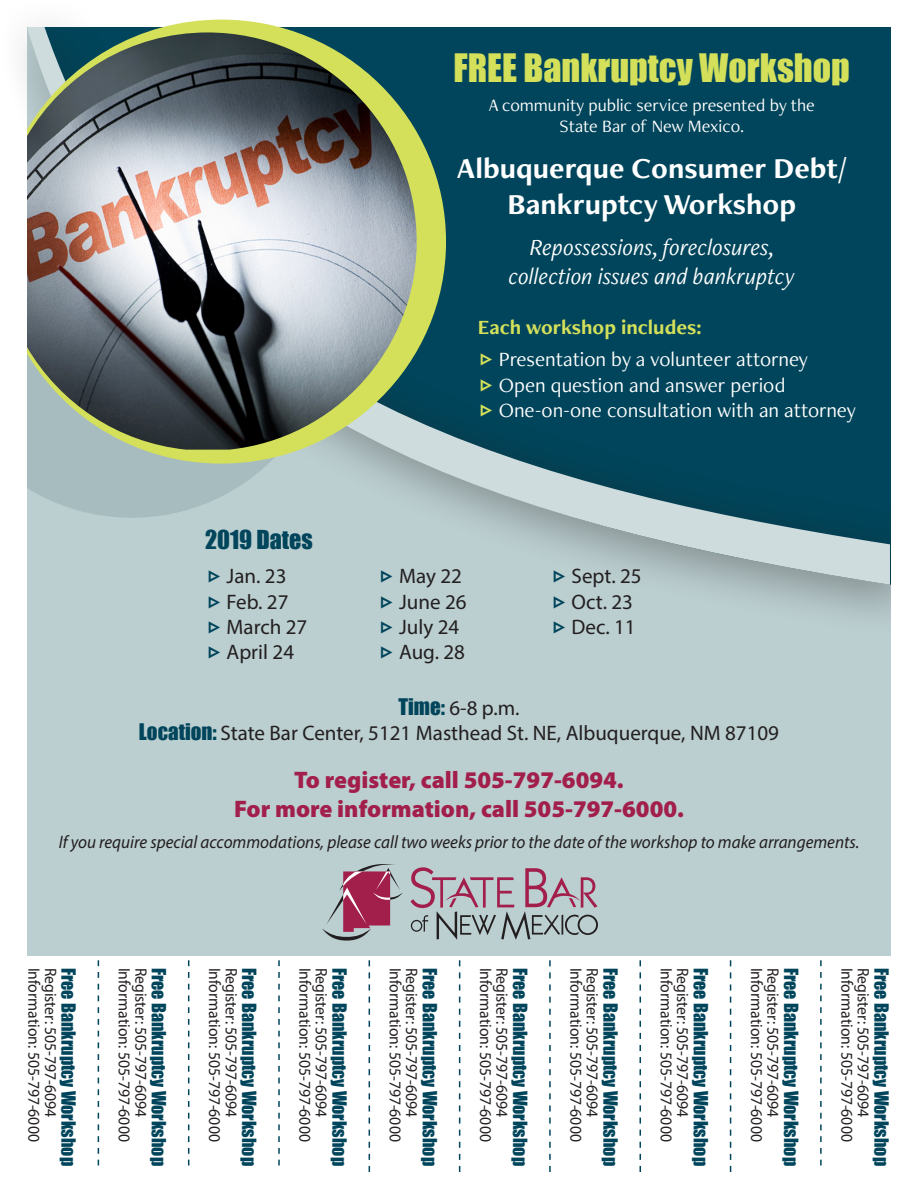
<style>
.page{position:relative;width:918px;height:1188px;background:#fff}
.page>*{position:absolute;margin:0;border:0;box-sizing:border-box;transform-origin:0 0}
.t1{font:36px "Impact";color:#d4e05a}
.t2{font:700 30px "Freight Neo Pro";color:#fff}
.t3{font:900 24px "Myriad Pro";color:#a21e4b}
.t4{font:italic 24px "Freight Neo Pro";color:#fff}
.t5{font:24px "Impact";color:#00455b}
.t6{font:21px "Myriad Pro";color:#231f20}
.t7{font:21px "Freight Neo Pro";color:#fff}
.t8{font:700 21px "Freight Neo Pro";color:#d4e05a}
.t9{font:18px "Impact";color:#00455b}
.t10{font:italic 18px "Myriad Pro";color:#231f20;scale:.95 1}
.t11{font:18px "Freight Neo Pro";color:#fff}
.t12{font:16.5px "Myriad Pro";color:#231f20;scale:.95 1}
.s1{font-family:"Freight Neo Pro";color:#00455b}
.s2{color:#d4e05a}
.s3{font-family:"Impact";color:#00455b}
</style>
<div class="page">
<div style="left:27px;top:27px;width:864px;height:929px;background:#bbced0"></div>
<div style="left:0;top:0;width:918px;height:638px;background:#231f20;opacity:.45"></div>
<svg style="left:27px;top:27px;width:863px;height:558px;fill:#00455b"></svg>
<svg style="left:27px;top:20px;width:419px;height:444px"></svg>
<img style="left:27px;top:32px;width:390px;height:418px">
<div style="left:891px;top:436px;width:27px;height:225px;background:#fff"></div>
<svg style="left:820px;top:960px;width:2px;height:206px"></svg>
<svg style="left:98px;top:960px;width:1px;height:206px"></svg>
<svg style="left:459px;top:960px;width:1px;height:212px"></svg>
<svg style="left:640px;top:960px;width:1px;height:212px"></svg>
<svg style="left:278px;top:960px;width:2px;height:206px"></svg>
<svg style="left:730px;top:960px;width:1px;height:212px"></svg>
<svg style="left:369px;top:960px;width:1px;height:212px"></svg>
<svg style="left:549px;top:960px;width:2px;height:212px"></svg>
<svg style="left:188px;top:960px;width:1px;height:206px"></svg>
<svg style="left:322px;top:864px;width:81px;height:77px"></svg>
<svg style="left:411px;top:867px;width:187px;height:73px"></svg>
<p class="t1" style="left:454px;top:40px;width:398px">FREE Bankruptcy Workshop</p>
<p class="t11" style="left:489px;top:93px;width:328px">A community public service presented by the</p>
<p class="t11" style="left:560px;top:114px;width:186px">State Bar of New Mexico.</p>
<p class="t2" style="left:457px;top:148px;width:391px">Albuquerque Consumer Debt/</p>
<p class="t2" style="left:507px;top:184px;width:290px">Bankruptcy Workshop</p>
<p class="t4" style="left:530px;top:231px;width:246px">Repossessions, foreclosures,</p>
<p class="t4" style="left:509px;top:260px;width:288px">collection issues and bankruptcy</p>
<p class="t5" style="left:205px;top:520px;width:109px">2019 Dates</p>
<p class="t6" style="left:206px;top:563px;width:82px"><span class="s1">B</span> Jan. 23</p>
<p class="t6" style="left:206px;top:589px;width:84px"><span class="s1">B</span> Feb. 27</p>
<p class="t6" style="left:206px;top:614px;width:103px"><span class="s1">B</span> March 27</p>
<p class="t6" style="left:206px;top:639px;width:90px"><span class="s1">B</span> April 24</p>
<p class="t8" style="left:478px;top:313px;width:225px">Each workshop includes:</p>
<p class="t7" style="left:478px;top:345px;width:332px"><span class="s2">B</span> Presentation by a volunteer attorney</p>
<p class="t7" style="left:478px;top:370px;width:309px"><span class="s2">B</span> Open question and answer period</p>
<p class="t7" style="left:478px;top:396px;width:380px"><span class="s2">B</span> One-on-one consultation with an attorney</p>
<p class="t6" style="left:378px;top:563px;width:85px"><span class="s1">B</span> May 22</p>
<p class="t6" style="left:378px;top:589px;width:90px"><span class="s1">B</span> June 26</p>
<p class="t6" style="left:378px;top:614px;width:83px"><span class="s1">B</span> July 24</p>
<p class="t6" style="left:378px;top:639px;width:88px"><span class="s1">B</span> Aug. 28</p>
<p class="t6" style="left:551px;top:563px;width:93px"><span class="s1">B</span> Sept. 25</p>
<p class="t6" style="left:551px;top:589px;width:84px"><span class="s1">B</span> Oct. 23</p>
<p class="t6" style="left:551px;top:614px;width:86px"><span class="s1">B</span> Dec. 11</p>
<p class="t6" style="left:398px;top:695px;width:123px"><span class="s3">Time:</span> 6-8 p.m.</p>
<p class="t6" style="left:139px;top:720px;width:642px"><span class="s3">Location:</span> State Bar Center, 5121 Masthead St. NE, Albuquerque, NM 87109</p>
<p class="t3" style="left:294px;top:764px;width:331px">To register, call 505-797-6094.</p>
<p class="t3" style="left:234px;top:793px;width:451px">For more information, call 505-797-6000.</p>
<p class="t10" style="left:59px;top:831px;width:844px">If you require special accommodations, please call two weeks prior to the date of the workshop to make arrangements.</p>
<p class="t12" style="left:44px;top:968px;width:185px;rotate:90deg">Information: 505-797-6000</p>
<p class="t12" style="left:61px;top:968px;width:159px;rotate:90deg">Register: 505-797-6094</p>
<p class="t9" style="left:83px;top:968px;width:200px;rotate:90deg">Free Bankruptcy Workshop</p>
<p class="t12" style="left:135px;top:968px;width:185px;rotate:90deg">Information: 505-797-6000</p>
<p class="t12" style="left:151px;top:968px;width:159px;rotate:90deg">Register: 505-797-6094</p>
<p class="t9" style="left:173px;top:968px;width:200px;rotate:90deg">Free Bankruptcy Workshop</p>
<p class="t12" style="left:225px;top:968px;width:185px;rotate:90deg">Information: 505-797-6000</p>
<p class="t12" style="left:241px;top:968px;width:159px;rotate:90deg">Register: 505-797-6094</p>
<p class="t9" style="left:263px;top:968px;width:200px;rotate:90deg">Free Bankruptcy Workshop</p>
<p class="t12" style="left:315px;top:968px;width:185px;rotate:90deg">Information: 505-797-6000</p>
<p class="t12" style="left:332px;top:968px;width:159px;rotate:90deg">Register: 505-797-6094</p>
<p class="t9" style="left:354px;top:968px;width:200px;rotate:90deg">Free Bankruptcy Workshop</p>
<p class="t12" style="left:406px;top:968px;width:185px;rotate:90deg">Information: 505-797-6000</p>
<p class="t12" style="left:422px;top:968px;width:159px;rotate:90deg">Register: 505-797-6094</p>
<p class="t9" style="left:444px;top:968px;width:200px;rotate:90deg">Free Bankruptcy Workshop</p>
<p class="t12" style="left:496px;top:968px;width:185px;rotate:90deg">Information: 505-797-6000</p>
<p class="t12" style="left:512px;top:968px;width:159px;rotate:90deg">Register: 505-797-6094</p>
<p class="t9" style="left:534px;top:968px;width:200px;rotate:90deg">Free Bankruptcy Workshop</p>
<p class="t12" style="left:586px;top:968px;width:185px;rotate:90deg">Information: 505-797-6000</p>
<p class="t12" style="left:603px;top:968px;width:159px;rotate:90deg">Register: 505-797-6094</p>
<p class="t9" style="left:624px;top:968px;width:200px;rotate:90deg">Free Bankruptcy Workshop</p>
<p class="t12" style="left:676px;top:968px;width:185px;rotate:90deg">Information: 505-797-6000</p>
<p class="t12" style="left:693px;top:968px;width:159px;rotate:90deg">Register: 505-797-6094</p>
<p class="t9" style="left:715px;top:968px;width:200px;rotate:90deg">Free Bankruptcy Workshop</p>
<p class="t12" style="left:767px;top:968px;width:185px;rotate:90deg">Information: 505-797-6000</p>
<p class="t12" style="left:783px;top:968px;width:159px;rotate:90deg">Register: 505-797-6094</p>
<p class="t9" style="left:805px;top:968px;width:200px;rotate:90deg">Free Bankruptcy Workshop</p>
<p class="t12" style="left:857px;top:968px;width:185px;rotate:90deg">Information: 505-797-6000</p>
<p class="t12" style="left:874px;top:968px;width:159px;rotate:90deg">Register: 505-797-6094</p>
<p class="t9" style="left:895px;top:968px;width:200px;rotate:90deg">Free Bankruptcy Workshop</p>
</div>
